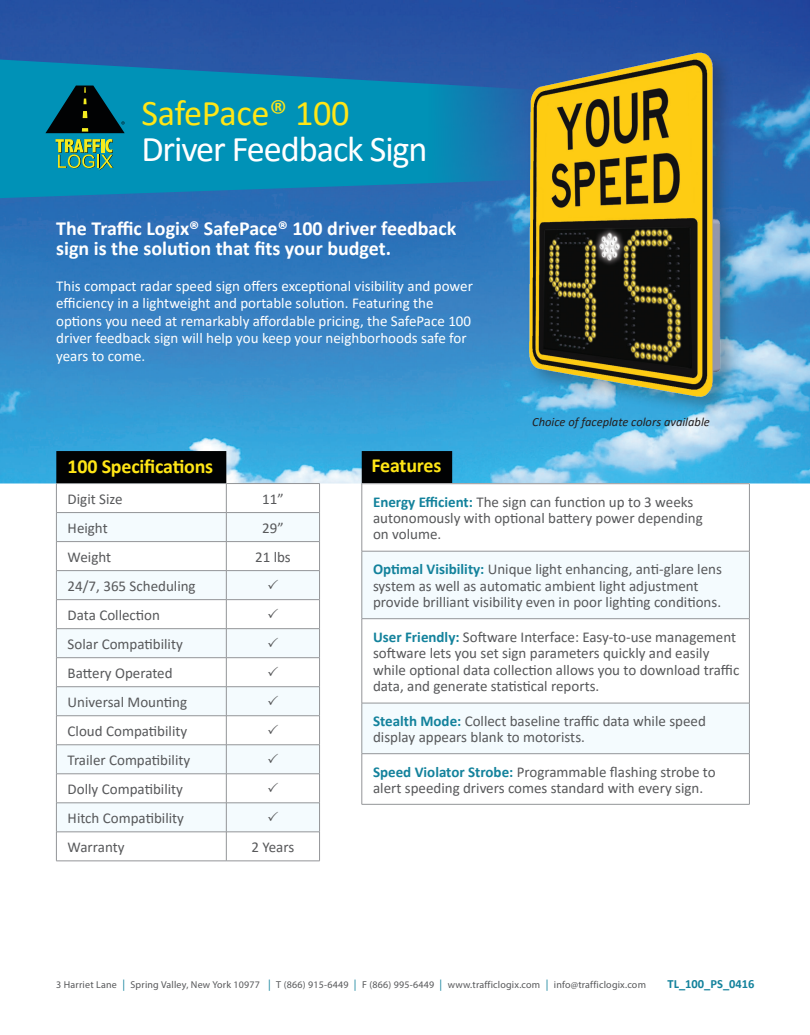
<style>
.page{position:relative;width:810px;height:1035px;background:#fff}
.page>*{position:absolute;margin:0;border:0;box-sizing:border-box;transform-origin:0 0}
.t1{font:36.25px/36.1px "Calibri";letter-spacing:-.03em;color:#fff}
.Copy{font:700 20px/20px "Calibri";color:#fff}
.t2{font:700 20px "Calibri";letter-spacing:-.01em;color:#ffe616}
.Copy-2{font:15px/16.2px "Calibri";color:#57585a}
.Copy-3{font:15px/17.5px "Calibri";color:#fff}
.t3{font:italic 12.5px "Calibri";color:#231f20}
.t4{font:700 12.5px "Calibri";color:#13829c}
.bullets{font:10px "Myriad Pro";letter-spacing:.02em;color:#57585a}
.s1{color:#ffe616}
.s2{font-weight:700;color:#13829c}
.s3{font-size:11.25px;color:#13829c}
</style>
<div class="page">
<img style="left:0;top:0;width:810px;height:484px">
<svg style="left:0;top:60px;width:805px;height:138px;background:#0e82b4"></svg>
<div style="left:362px;top:451px;width:90px;height:33px;background:#010203"></div>
<div style="left:56px;top:451px;width:170px;height:33px;background:#010203"></div>
<svg style="left:363px;top:552px;width:386px;height:201px;fill:#f4fbfe"></svg>
<hr style="left:362px;top:619px;width:1px;height:84px;background:#939598">
<hr style="left:749px;top:619px;width:1px;height:84px;background:#939598">
<hr style="left:362px;top:754px;width:1px;height:50px;background:#939598">
<hr style="left:749px;top:754px;width:1px;height:50px;background:#939598">
<hr style="left:362px;top:551px;width:1px;height:68px;background:#939598">
<hr style="left:749px;top:551px;width:1px;height:68px;background:#939598">
<hr style="left:362px;top:618px;width:388px;height:1px;background:#939598">
<hr style="left:362px;top:703px;width:388px;height:1px;background:#939598">
<hr style="left:362px;top:703px;width:1px;height:51px;background:#939598">
<hr style="left:749px;top:703px;width:1px;height:51px;background:#939598">
<hr style="left:362px;top:753px;width:388px;height:1px;background:#939598">
<hr style="left:362px;top:804px;width:388px;height:1px;background:#939598">
<hr style="left:362px;top:483px;width:388px;height:1px;background:#939598">
<hr style="left:362px;top:484px;width:1px;height:67px;background:#939598">
<hr style="left:749px;top:484px;width:1px;height:67px;background:#939598">
<hr style="left:362px;top:551px;width:388px;height:1px;background:#939598">
<svg style="left:57px;top:513px;width:262px;height:319px;fill:#f4fbfe"></svg>
<hr style="left:56px;top:483px;width:170px;height:1px;background:#939598">
<hr style="left:226px;top:483px;width:94px;height:1px;background:#939598">
<hr style="left:56px;top:512px;width:170px;height:1px;background:#939598">
<hr style="left:226px;top:512px;width:94px;height:1px;background:#939598">
<hr style="left:56px;top:541px;width:170px;height:1px;background:#939598">
<hr style="left:226px;top:541px;width:94px;height:1px;background:#939598">
<hr style="left:56px;top:861px;width:170px;height:1px;background:#939598">
<hr style="left:226px;top:861px;width:94px;height:1px;background:#939598">
<hr style="left:56px;top:570px;width:170px;height:1px;background:#939598">
<hr style="left:56px;top:599px;width:170px;height:1px;background:#939598">
<hr style="left:226px;top:570px;width:94px;height:1px;background:#939598">
<hr style="left:226px;top:599px;width:94px;height:1px;background:#939598">
<hr style="left:56px;top:628px;width:170px;height:1px;background:#939598">
<hr style="left:56px;top:657px;width:170px;height:1px;background:#939598">
<hr style="left:226px;top:628px;width:94px;height:1px;background:#939598">
<hr style="left:226px;top:657px;width:94px;height:1px;background:#939598">
<hr style="left:56px;top:687px;width:170px;height:1px;background:#939598">
<hr style="left:56px;top:716px;width:170px;height:1px;background:#939598">
<hr style="left:226px;top:687px;width:94px;height:1px;background:#939598">
<hr style="left:226px;top:716px;width:94px;height:1px;background:#939598">
<hr style="left:56px;top:745px;width:170px;height:1px;background:#939598">
<hr style="left:56px;top:774px;width:170px;height:1px;background:#939598">
<hr style="left:226px;top:745px;width:94px;height:1px;background:#939598">
<hr style="left:226px;top:774px;width:94px;height:1px;background:#939598">
<hr style="left:56px;top:803px;width:170px;height:1px;background:#939598">
<svg style="left:56px;top:484px;width:1px;height:377px"></svg>
<hr style="left:56px;top:832px;width:170px;height:1px;background:#939598">
<hr style="left:226px;top:803px;width:94px;height:1px;background:#939598">
<svg style="left:226px;top:484px;width:1px;height:377px"></svg>
<svg style="left:319px;top:484px;width:1px;height:377px"></svg>
<hr style="left:226px;top:832px;width:94px;height:1px;background:#939598">
<div style="left:525px;top:49px;width:216px;height:368px;background:#231f20;opacity:.3"></div>
<img style="left:519px;top:47px;width:208px;height:355px">
<svg style="left:56px;top:139px;width:57px;height:31px;background:#5ea86c"></svg>
<svg style="left:45px;top:86px;width:80px;height:47px;background:#053f4a"></svg>
<svg style="left:268px;top:579px;width:10px;height:10px"></svg>
<svg style="left:268px;top:608px;width:10px;height:10px"></svg>
<svg style="left:268px;top:637px;width:10px;height:10px"></svg>
<svg style="left:268px;top:666px;width:10px;height:10px"></svg>
<svg style="left:268px;top:695px;width:10px;height:10px"></svg>
<svg style="left:268px;top:724px;width:10px;height:10px"></svg>
<svg style="left:268px;top:753px;width:10px;height:10px"></svg>
<svg style="left:268px;top:782px;width:10px;height:10px"></svg>
<svg style="left:268px;top:811px;width:10px;height:10px"></svg>
<p class="t1" style="left:141px;top:94px;width:288px"><span class="s1">SafePace® 100<br></span>Driver Feedback Sign</p>
<p class="Copy" style="left:56px;top:218px;width:402px">The Traffic Logix® SafePace® 100 driver feedback sign is the solution that fits your budget.</p>
<p class="Copy-3" style="left:56px;top:277px;width:418px">This compact radar speed sign offers exceptional visibility and power efficiency in a lightweight and portable solution. Featuring the options you need at remarkably affordable pricing, the SafePace 100 driver feedback sign will help you keep your neighborhoods safe for years to come.</p>
<p class="t3" style="left:532px;top:413px;width:179px">Choice of faceplate colors available</p>
<p class="t2" style="left:68px;top:452px;width:147px">100 Specifications</p>
<p class="t2" style="left:372px;top:451px;width:71px">Features</p>
<p class="Copy-2" style="left:373px;top:493px;width:331px"><span class="s2">Energy Efficient:</span> The sign can function up to 3 weeks autonomously with optional battery power depending on volume.</p>
<p class="Copy-2" style="left:373px;top:561px;width:350px"><span class="s2">Optimal Visibility:</span> Unique light enhancing, anti‐glare lens system as well as automatic ambient light adjustment provide brilliant visibility even in poor lighting conditions.</p>
<p class="Copy-2" style="left:373px;top:629px;width:368px"><span class="s2">User Friendly:</span> Software Interface: Easy‐to‐use management software lets you set sign parameters quickly and easily while optional data collection allows you to download traffic data, and generate statistical reports.</p>
<p class="Copy-2" style="left:373px;top:712px;width:334px"><span class="s2">Stealth Mode:</span> Collect baseline traffic data while speed display appears blank to motorists.</p>
<p class="Copy-2" style="left:373px;top:763px;width:344px"><span class="s2">Speed Violator Strobe:</span> Programmable flashing strobe to alert speeding drivers comes standard with every sign.</p>
<p class="Copy-2" style="left:68px;top:490px;width:56px">Digit Size</p>
<p class="Copy-2" style="left:262px;top:490px;width:23px">11”</p>
<p class="Copy-2" style="left:68px;top:519px;width:42px">Height</p>
<p class="Copy-2" style="left:262px;top:519px;width:23px">29”</p>
<p class="Copy-2" style="left:68px;top:548px;width:45px">Weight</p>
<p class="Copy-2" style="left:255px;top:548px;width:37px">21 lbs</p>
<p class="Copy-2" style="left:68px;top:577px;width:130px">24/7, 365 Scheduling</p>
<p class="Copy-2" style="left:68px;top:606px;width:94px">Data Collection</p>
<p class="Copy-2" style="left:68px;top:635px;width:117px">Solar Compatibility</p>
<p class="Copy-2" style="left:68px;top:664px;width:106px">Battery Operated</p>
<p class="Copy-2" style="left:68px;top:693px;width:121px">Universal Mounting</p>
<p class="Copy-2" style="left:68px;top:722px;width:121px">Cloud Compatibility</p>
<p class="Copy-2" style="left:68px;top:751px;width:124px">Trailer Compatibility</p>
<p class="Copy-2" style="left:68px;top:780px;width:117px">Dolly Compatibility</p>
<p class="Copy-2" style="left:68px;top:809px;width:118px">Hitch Compatibility</p>
<p class="Copy-2" style="left:68px;top:838px;width:58px">Warranty</p>
<p class="Copy-2" style="left:252px;top:838px;width:44px">2 Years</p>
<p class="bullets" style="left:56px;top:979px;width:591px">3 Harriet Lane <span class="s3">|</span> Spring Valley, New York 10977 <span class="s3">|</span> T (866) 915-6449 <span class="s3">|</span> F (866) 995-6449 <span class="s3">|</span> www.trafficlogix.com <span class="s3">|</span> info@trafficlogix.com</p>
<p class="t4" style="left:668px;top:975px;width:89px">TL_100_PS_0416</p>
</div>
